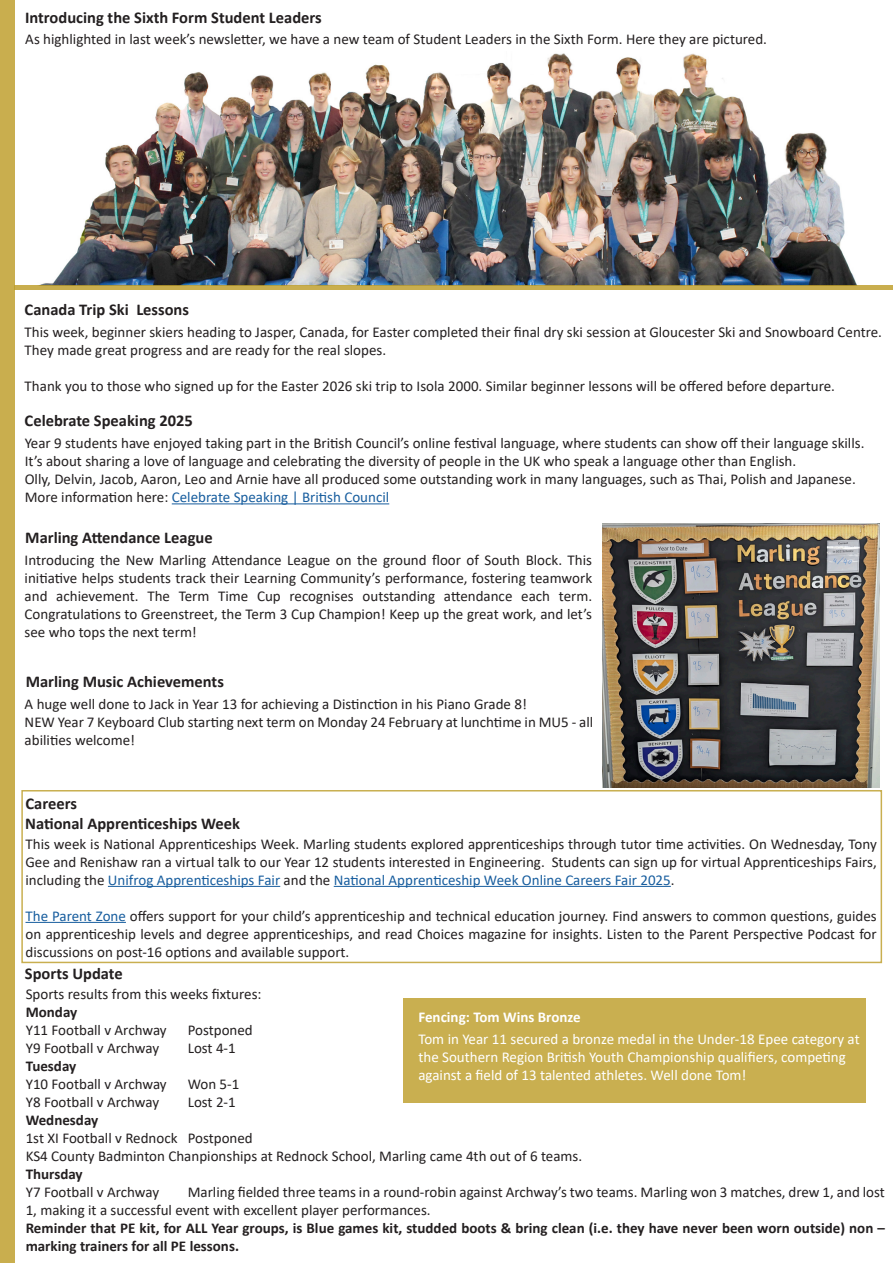
<style>
.page{position:relative;width:893px;height:1263px;background:#fff}
.page>*{position:absolute;margin:0;border:0;box-sizing:border-box;transform-origin:0 0}
.t1{font:700 16.5px "Calibri";color:#231f20}
.t2{font:15px/18px "Calibri";color:#231f20;text-align:justify}
.t3{font:700 15px/18px "Calibri";color:#231f20}
.t4{font:15px/18px "Calibri";color:#fff}
.t5{font:15px "Calibri";color:#175d9e}
.t6{font:700 15px "Calibri";color:#fff}
.s1{color:#231f20}
.s2{color:#175d9e}
</style>
<div class="page">
<div style="left:403px;top:998px;width:462px;height:105px;background:#c9af50"></div>
<div style="left:0;top:0;width:15px;height:1263px;background:#c9ae4e"></div>
<div style="left:21px;top:790px;width:861px;height:173px;border:2px solid #c9af50"></div>
<hr style="left:108px;top:886px;width:172px;height:1px;background:#175d9e">
<hr style="left:334px;top:886px;width:337px;height:1px;background:#175d9e">
<hr style="left:26px;top:922px;width:100px;height:1px;background:#175d9e">
<img style="left:602px;top:523px;width:277px;height:264px">
<hr style="left:172px;top:503px;width:217px;height:1px;background:#175d9e">
<img style="left:25px;top:53px;width:858px;height:233px">
<hr style="left:15px;top:286px;width:878px;height:4px;background:#c9ae4e">
<p class="t1" style="left:25px;top:6px;width:298px">Introducing the Sixth Form Student Leaders</p>
<p class="t2" style="left:25px;top:30px;width:743px">As highlighted in last week’s newsletter, we have a new team of Student Leaders in the Sixth Form. Here they are pictured.</p>
<p class="t1" style="left:25px;top:298px;width:166px">Canada Trip Ski Lessons</p>
<p class="t2" style="left:25px;top:322px;width:859px">This week, beginner skiers heading to Jasper, Canada, for Easter completed their final dry ski session at Gloucester Ski and Snowboard Centre.<br>They made great progress and are ready for the real slopes.</p>
<p class="t2" style="left:25px;top:376px;width:812px">Thank you to those who signed up for the Easter 2026 ski trip to Isola 2000. Similar beginner lessons will be offered before departure.</p>
<p class="t1" style="left:25px;top:409px;width:170px">Celebrate Speaking 2025</p>
<p class="t2" style="left:25px;top:434px;width:841px">Year 9 students have enjoyed taking part in the British Council’s online festival language, where students can show off their language skills.</p>
<p class="t2" style="left:25px;top:452px;width:773px">It’s about sharing a love of language and celebrating the diversity of people in the UK who speak a language other than English.</p>
<p class="t2" style="left:25px;top:470px;width:833px">Olly, Delvin, Jacob, Aaron, Leo and Arnie have all produced some outstanding work in many languages, such as Thai, Polish and Japanese.</p>
<p class="t5" style="left:25px;top:487px;width:366px"><span class="s1">More information here:</span> Celebrate Speaking | British Council</p>
<p class="t1" style="left:25px;top:526px;width:189px">Marling Attendance League</p>
<p class="t2" style="left:25px;top:550px;width:569px">Introducing the New Marling Attendance League on the ground floor of South Block. This initiative helps students track their Learning Community’s performance, fostering teamwork and achievement. The Term Time Cup recognises outstanding attendance each term.<br>Congratulations to Greenstreet, the Term 3 Cup Champion! Keep up the great work, and let’s see who tops the next term!</p>
<p class="t1" style="left:26px;top:670px;width:200px">Marling Music Achievements</p>
<p class="t2" style="left:25px;top:695px;width:504px">A huge well done to Jack in Year 13 for achieving a Distinction in his Piano Grade 8!</p>
<p class="t2" style="left:25px;top:713px;width:570px">NEW Year 7 Keyboard Club starting next term on Monday 24 February at lunchtime in MU5 - all abilities welcome!</p>
<p class="t1" style="left:26px;top:792px;width:53px">Careers</p>
<p class="t1" style="left:25px;top:812px;width:216px">National Apprenticeships Week</p>
<p class="t2" style="left:26px;top:834px;width:853px">This week is National Apprenticeships Week. Marling students explored apprenticeships through tutor time activities. On Wednesday, Tony Gee and Renishaw ran a virtual talk to our Year 12 students interested in Engineering. Students can sign up for virtual Apprenticeships Fairs, including the <span class="s2">Unifrog Apprenticeships Fair</span> and the <span class="s2">National Apprenticeship Week Online Careers Fair 2025</span>.</p>
<p class="t2" style="left:26px;top:906px;width:853px"><span class="s2">The Parent Zone</span> offers support for your child’s apprenticeship and technical education journey. Find answers to common questions, guides on apprenticeship levels and degree apprenticeships, and read Choices magazine for insights. Listen to the Parent Perspective Podcast for discussions on post-16 options and available support.</p>
<p class="t1" style="left:25px;top:962px;width:99px">Sports Update</p>
<p class="t2" style="left:26px;top:984px;width:237px">Sports results from this weeks fixtures:</p>
<p class="t3" style="left:26px;top:1003px;width:53px">Monday</p>
<p class="t2" style="left:26px;top:1020px;width:143px">Y11 Football v Archway</p>
<p class="t2" style="left:188px;top:1020px;width:67px">Postponed</p>
<p class="t2" style="left:26px;top:1038px;width:135px">Y9 Football v Archway</p>
<p class="t2" style="left:188px;top:1038px;width:50px">Lost 4-1</p>
<p class="t3" style="left:26px;top:1057px;width:52px">Tuesday</p>
<p class="t2" style="left:26px;top:1074px;width:143px">Y10 Football v Archway</p>
<p class="t2" style="left:188px;top:1074px;width:53px">Won 5-1</p>
<p class="t2" style="left:26px;top:1092px;width:135px">Y8 Football v Archway</p>
<p class="t2" style="left:188px;top:1092px;width:50px">Lost 2-1</p>
<p class="t3" style="left:26px;top:1111px;width:74px">Wednesday</p>
<p class="t2" style="left:26px;top:1128px;width:229px">1st XI Football v Rednock Postponed</p>
<p class="t2" style="left:26px;top:1146px;width:558px">KS4 County Badminton Chanpionships at Rednock School, Marling came 4th out of 6 teams.</p>
<p class="t3" style="left:26px;top:1165px;width:58px">Thursday</p>
<p class="t2" style="left:26px;top:1182px;width:135px">Y7 Football v Archway</p>
<p class="t6" style="left:418px;top:1006px;width:164px">Fencing: Tom Wins Bronze</p>
<p class="t4" style="left:418px;top:1030px;width:443px">Tom in Year 11 secured a bronze medal in the Under-18 Epee category at the Southern Region British Youth Championship qualifiers, competing against a field of 13 talented athletes. Well done Tom!</p>
<p class="t2" style="left:26px;top:1182px;width:861px;text-indent:162px">Marling fielded three teams in a round-robin against Archway’s two teams. Marling won 3 matches, drew 1, and lost<br>1, making it a successful event with excellent player performances.</p>
<p class="t3" style="left:26px;top:1219px;width:861px">Reminder that PE kit, for ALL Year groups, is Blue games kit, studded boots &amp; bring clean (i.e. they have never been worn outside) non – marking trainers for all PE lessons.</p>
</div>
